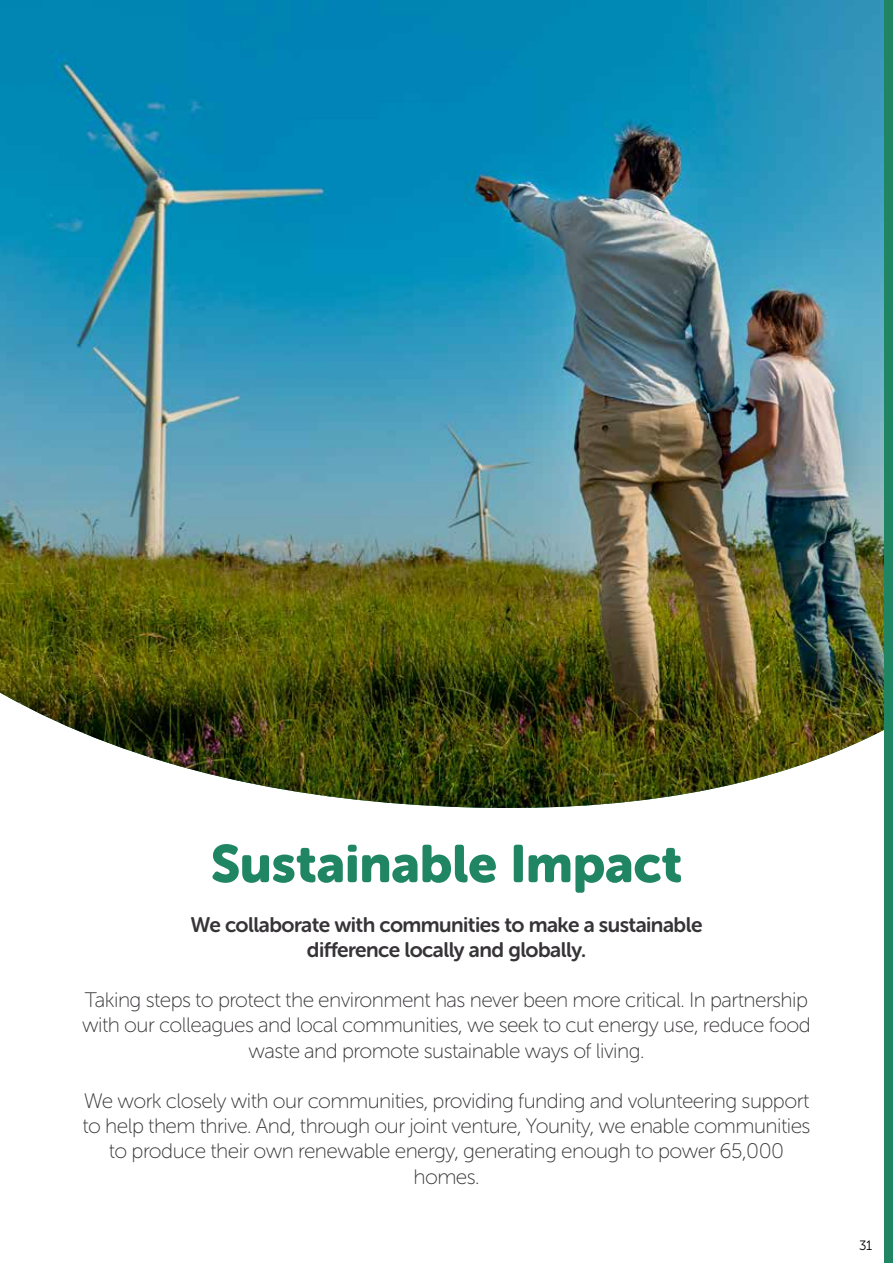
<style>
.page{position:relative;width:893px;height:1263px;background:#fff}
.page>*{position:absolute;margin:0;border:0;box-sizing:border-box;transform-origin:0 0}
.t1{font:52.5px "Museo Sans Rounded 900";color:#208563}
.t2{font:21px/25.2px "Museo Sans Rounded 100";letter-spacing:-.025em;color:#373437;text-align:center}
.t3{font:21px/25.2px "Museo Sans Rounded 700";letter-spacing:-.025em;color:#373437;text-align:center}
.t4{font:13.5px "Museo Sans Rounded 300";color:#000}
</style>
<div class="page">
<img style="left:0;top:0;width:884px;height:808px">
<div style="left:884px;top:0;width:9px;height:1263px;background:#208563"></div>
<h1 class="t1" style="left:211px;top:834px;width:473px">Sustainable Impact</h1>
<p class="t3" style="left:191px;top:912px;width:513px">We collaborate with communities to make a sustainable difference locally and globally.</p>
<p class="t2" style="left:82px;top:988px;width:730px">Taking steps to protect the environment has never been more critical. In partnership with our colleagues and local communities, we seek to cut energy use, reduce food waste and promote sustainable ways of living.</p>
<p class="t2" style="left:83px;top:1088px;width:729px">We work closely with our communities, providing funding and volunteering support to help them thrive. And, through our joint venture, Younity, we enable communities to produce their own renewable energy, generating enough to power 65,000 homes.</p>
<p class="t4" style="left:859px;top:1238px;width:15px">31</p>
</div>
